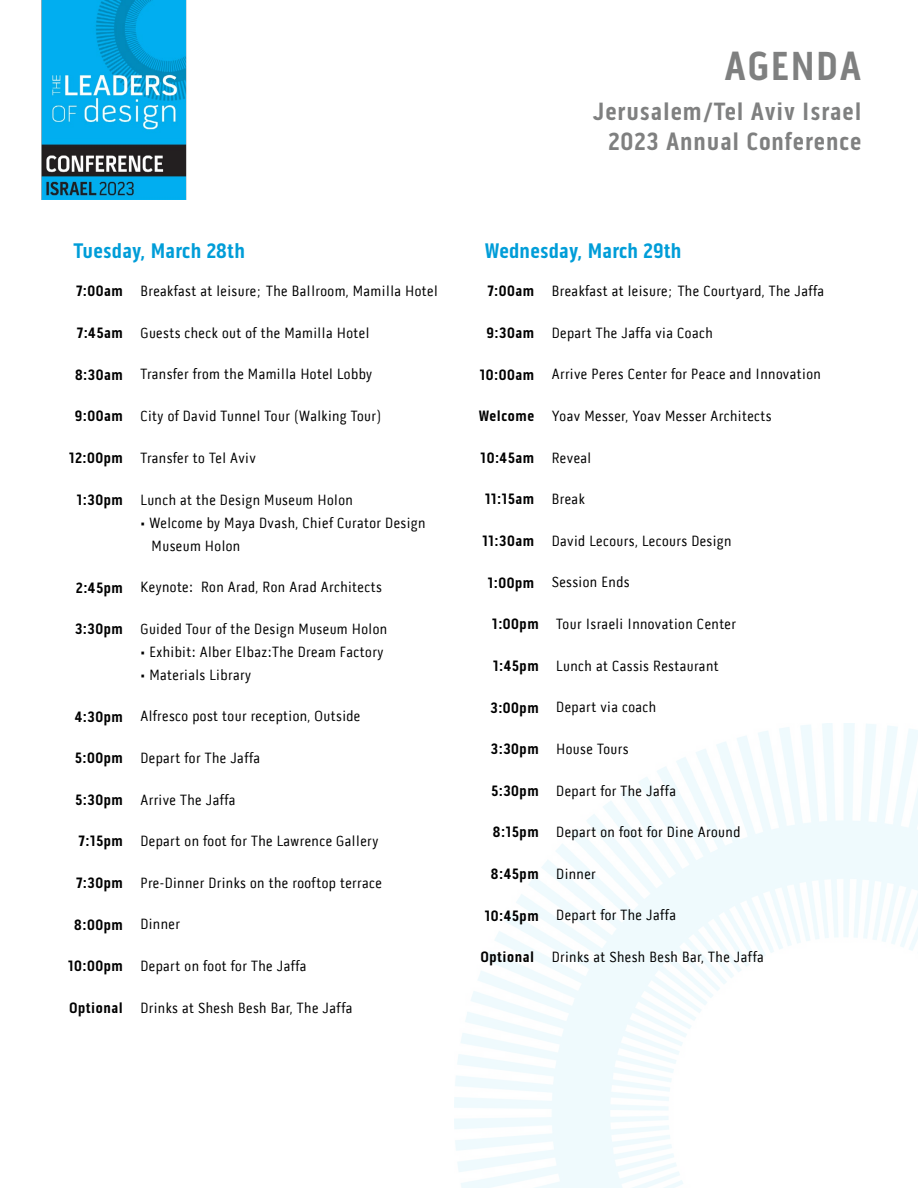
<style>
.page{position:relative;width:918px;height:1188px;background:#fff}
.page>*{position:absolute;margin:0;border:0;box-sizing:border-box;transform-origin:0 0}
.t1{font:700 41.4px "Pill Gothic 300 mg";letter-spacing:.035em;color:#7f8080}
.t2{font:700 25.5px/30.6px "Pill Gothic 300 mg";letter-spacing:.035em;color:#7f8080;text-align:center}
.t3{font:700 21.6px "Pill Gothic 300 mg";letter-spacing:.01em;color:#009dd8}
.t4{font:700 15.3px "Pill Gothic 300 mg";letter-spacing:.035em;color:#000}
.t5{font:15px/23px "Pill Gothic 300 mg";letter-spacing:.03em;color:#000}
.s1{font-weight:700;font-size:15.3px}
.s2{font-weight:400;font-size:15px}
</style>
<div class="page">
<img style="left:41px;top:0;width:146px;height:199px">
<h1 class="t1" style="left:724px;top:42px;width:139px">AGENDA</h1>
<h2 class="t2" style="left:593px;top:96px;width:270px">Jerusalem/Tel Aviv Israel<br>2023 Annual Conference</h2>
<h3 class="t3" style="left:73px;top:238px;width:173px">Tuesday, March 28th</h3>
<h3 class="t3" style="left:485px;top:238px;width:198px">Wednesday, March 29th</h3>
<p class="t5" style="left:488px;top:280px;width:338px"><span class="s1">7:00am</span> Breakfast at leisure; The Courtyard, The Jaffa</p>
<p class="t5" style="left:76px;top:280px;width:363px"><span class="s1">7:00am</span> Breakfast at leisure; The Ballroom, Mamilla Hotel</p>
<p class="t5" style="left:77px;top:321px;width:294px"><span class="s1">7:45am</span> Guests check out of the Mamilla Hotel</p>
<p class="t5" style="left:75px;top:363px;width:299px"><span class="s1">8:30am</span> Transfer from the Mamilla Hotel Lobby</p>
<p class="t5" style="left:75px;top:404px;width:308px"><span class="s1">9:00am</span> City of David Tunnel Tour (Walking Tour)</p>
<p class="t5" style="left:69px;top:447px;width:188px"><span class="s1">12:00pm</span> Transfer to Tel Aviv</p>
<p class="t5" style="left:140px;top:489px;width:214px">Lunch at the Design Museum Holon</p>
<p class="t5" style="left:152px;top:512px;width:275px;text-indent:-11px">• Welcome by Maya Dvash, Chief Curator Design<br>Museum Holon</p>
<p class="t5" style="left:487px;top:321px;width:228px"><span class="s1">9:30am</span> Depart The Jaffa via Coach</p>
<p class="t5" style="left:480px;top:363px;width:342px"><span class="s1">10:00am</span> Arrive Peres Center for Peace and Innovation</p>
<p class="t5" style="left:479px;top:404px;width:294px"><span class="s1">Welcome</span> Yoav Messer, Yoav Messer Architects</p>
<p class="t4" style="left:481px;top:449px;width:112px">10:45am <span class="s2">Reveal</span></p>
<p class="t4" style="left:485px;top:490px;width:101px">11:15am <span class="s2">Break</span></p>
<p class="t4" style="left:77px;top:491px;width:48px">1:30pm</p>
<p class="t5" style="left:483px;top:529px;width:250px"><span class="s1">11:30am</span> David Lecours, Lecours Design</p>
<p class="t5" style="left:76px;top:576px;width:307px"><span class="s1">2:45pm</span> Keynote: Ron Arad, Ron Arad Architects</p>
<p class="t5" style="left:488px;top:571px;width:143px"><span class="s1">1:00pm</span> Session Ends</p>
<p class="t4" style="left:75px;top:620px;width:49px">3:30pm</p>
<p class="t5" style="left:492px;top:613px;width:245px"><span class="s1">1:00pm</span> Tour Israeli Innovation Center</p>
<p class="t5" style="left:493px;top:654px;width:227px"><span class="s1">1:45pm</span> Lunch at Cassis Restaurant</p>
<p class="t5" style="left:490px;top:696px;width:167px"><span class="s1">3:00pm</span> Depart via coach</p>
<p class="t5" style="left:491px;top:737px;width:139px"><span class="s1">3:30pm</span> House Tours</p>
<p class="t5" style="left:491px;top:779px;width:186px"><span class="s1">5:30pm</span> Depart for The Jaffa</p>
<p class="t5" style="left:493px;top:821px;width:249px"><span class="s1">8:15pm</span> Depart on foot for Dine Around</p>
<p class="t4" style="left:491px;top:865px;width:106px">8:45pm <span class="s2">Dinner</span></p>
<p class="t5" style="left:485px;top:904px;width:193px"><span class="s1">10:45pm</span> Depart for The Jaffa</p>
<p class="t5" style="left:140px;top:618px;width:248px">Guided Tour of the Design Museum Holon</p>
<p class="t5" style="left:140px;top:641px;width:244px">• Exhibit: Alber Elbaz:The Dream Factory</p>
<p class="t5" style="left:140px;top:664px;width:112px">• Materials Library</p>
<p class="t5" style="left:75px;top:705px;width:287px"><span class="s1">4:30pm</span> Alfresco post tour reception, Outside</p>
<p class="t5" style="left:75px;top:746px;width:187px"><span class="s1">5:00pm</span> Depart for The Jaffa</p>
<p class="t5" style="left:75px;top:788px;width:162px"><span class="s1">5:30pm</span> Arrive The Jaffa</p>
<p class="t5" style="left:79px;top:830px;width:301px"><span class="s1">7:15pm</span> Depart on foot for The Lawrence Gallery</p>
<p class="t5" style="left:76px;top:871px;width:307px"><span class="s1">7:30pm</span> Pre-Dinner Drinks on the rooftop terrace</p>
<p class="t4" style="left:74px;top:915px;width:107px">8:00pm <span class="s2">Dinner</span></p>
<p class="t5" style="left:68px;top:955px;width:240px"><span class="s1">10:00pm</span> Depart on foot for The Jaffa</p>
<p class="t5" style="left:480px;top:946px;width:285px"><span class="s1">Optional</span> Drinks at Shesh Besh Bar, The Jaffa</p>
<p class="t5" style="left:69px;top:996px;width:285px"><span class="s1">Optional</span> Drinks at Shesh Besh Bar, The Jaffa</p>
</div>
